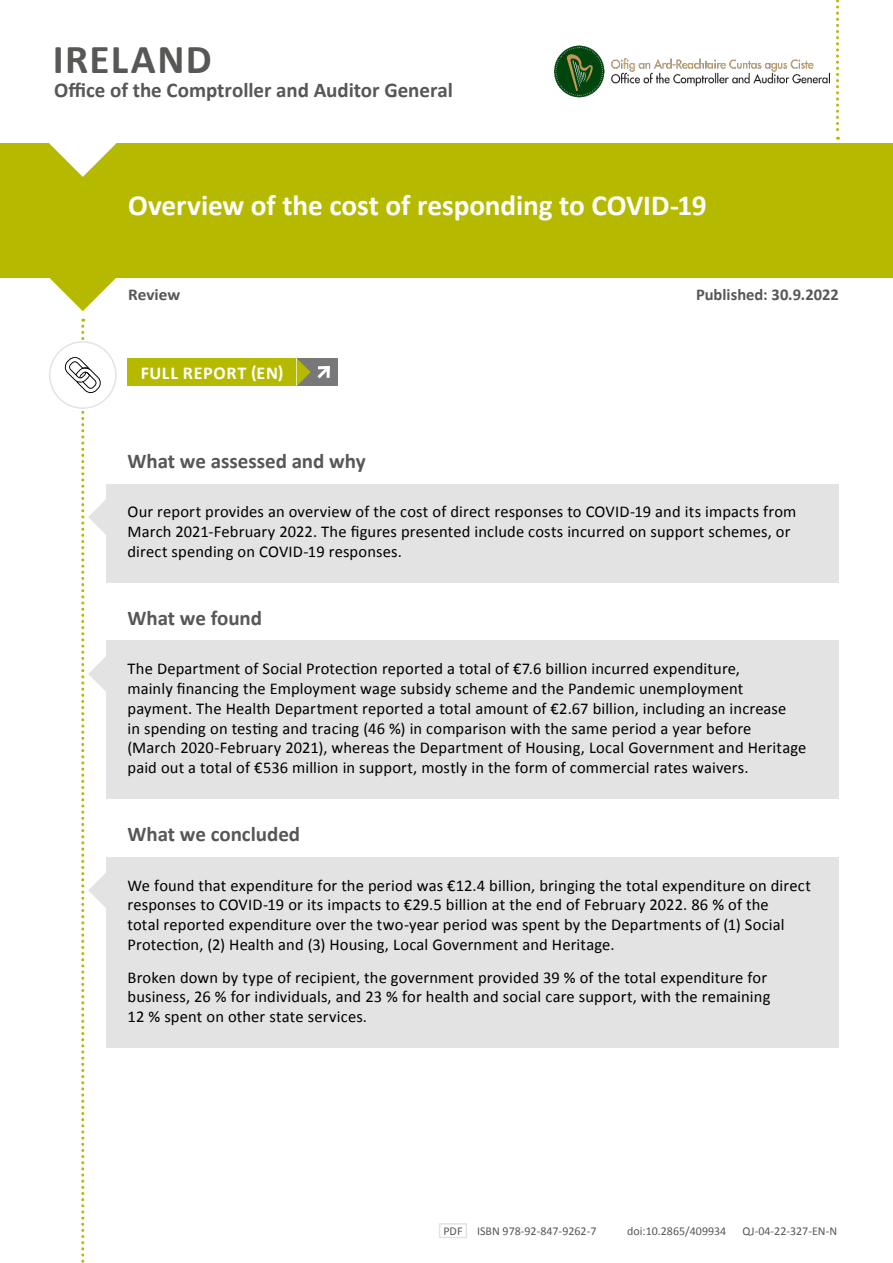
<style>
.page{position:relative;width:893px;height:1263px;background:#fff}
.page>*{position:absolute;margin:0;border:0;box-sizing:border-box;transform-origin:0 0}
.Country-First{font:700 41.25px "Calibri";letter-spacing:.035em;color:#575756}
.t1{font:700 29.25px "Calibri";letter-spacing:-.005em;color:#fff}
.SaiName-First{font:700 21px "Calibri";color:#575756}
.t2{font:700 18.15px "Calibri";letter-spacing:.035em;color:#fff}
.t3{font:16.5px/19.8px "Calibri";letter-spacing:.01em;color:#000}
.Published{font:700 16.5px "Calibri";color:#575756}
.Performance{font:700 16.5px "Calibri";color:#575756;scale:1.04 1}
.Identifiers{font:12px "Calibri";color:#575756}
</style>
<div class="page">
<img style="left:554px;top:46px;width:275px;height:51px">
<div style="left:0;top:143px;width:893px;height:134px;background:#b5ba00"></div>
<svg style="left:49px;top:277px;width:68px;height:34px"></svg>
<div style="left:106px;top:484px;width:733px;height:98px;background:#e3e3e3"></div>
<div style="left:106px;top:641px;width:733px;height:158px;background:#e3e3e3"></div>
<div style="left:106px;top:857px;width:733px;height:118px;background:#e3e3e3"></div>
<div style="left:106px;top:949px;width:733px;height:98px;background:#e3e3e3"></div>
<svg style="left:49px;top:143px;width:68px;height:34px"></svg>
<div style="left:49px;top:341px;width:68px;height:68px;border:2px solid #e3e3e3;border-radius:50%"></div>
<svg style="left:64px;top:319px;width:43px;height:944px"></svg>
<svg style="left:836px;top:0;width:3px;height:140px"></svg>
<svg style="left:128px;top:358px;width:209px;height:28px;background:#adb116"></svg>
<div style="left:439px;top:1223px;width:28px;height:15px;border:2px solid #e3e3e3"></div>
<p class="Country-First" style="left:53px;top:34px;width:161px">IRELAND</p>
<p class="SaiName-First" style="left:54px;top:77px;width:400px">Office of the Comptroller and Auditor General</p>
<h1 class="t1" style="left:128px;top:187px;width:580px">Overview of the cost of responding to COVID-19</h1>
<p class="Performance" style="left:128px;top:284px;width:52px">Review</p>
<p class="Published" style="left:696px;top:284px;width:144px">Published: 30.9.2022</p>
<p class="t2" style="left:141px;top:362px;width:144px">FULL REPORT (EN)</p>
<h2 class="SaiName-First" style="left:128px;top:448px;width:240px">What we assessed and why</h2>
<p class="t3" style="left:128px;top:501px;width:670px">Our report provides an overview of the cost of direct responses to COVID-19 and its impacts from<br>March 2021-February 2022. The figures presented include costs incurred on support schemes, or direct spending on COVID-19 responses.</p>
<h2 class="SaiName-First" style="left:128px;top:605px;width:136px">What we found</h2>
<p class="t3" style="left:128px;top:658px;width:680px">The Department of Social Protection reported a total of €7.6 billion incurred expenditure,<br>mainly financing the Employment wage subsidy scheme and the Pandemic unemployment payment. The Health Department reported a total amount of €2.67 billion, including an increase<br>in spending on testing and tracing (46 %) in comparison with the same period a year before<br>(March 2020-February 2021), whereas the Department of Housing, Local Government and Heritage paid out a total of €536 million in support, mostly in the form of commercial rates waivers.</p>
<h2 class="SaiName-First" style="left:128px;top:821px;width:174px">What we concluded</h2>
<p class="t3" style="left:128px;top:874px;width:685px">We found that expenditure for the period was €12.4 billion, bringing the total expenditure on direct responses to COVID-19 or its impacts to €29.5 billion at the end of February 2022. 86 % of the<br>total reported expenditure over the two-year period was spent by the Departments of (1) Social Protection, (2) Health and (3) Housing, Local Government and Heritage.</p>
<p class="t3" style="left:128px;top:966px;width:644px">Broken down by type of recipient, the government provided 39 % of the total expenditure for business, 26 % for individuals, and 23 % for health and social care support, with the remaining<br>12 % spent on other state services.</p>
<p class="Identifiers" style="left:443px;top:1224px;width:21px">PDF</p>
<p class="Identifiers" style="left:477px;top:1224px;width:121px">ISBN 978-92-847-9262-7</p>
<p class="Identifiers" style="left:627px;top:1224px;width:101px">doi:10.2865/409934</p>
<p class="Identifiers" style="left:743px;top:1224px;width:96px">QJ-04-22-327-EN-N</p>
</div>
